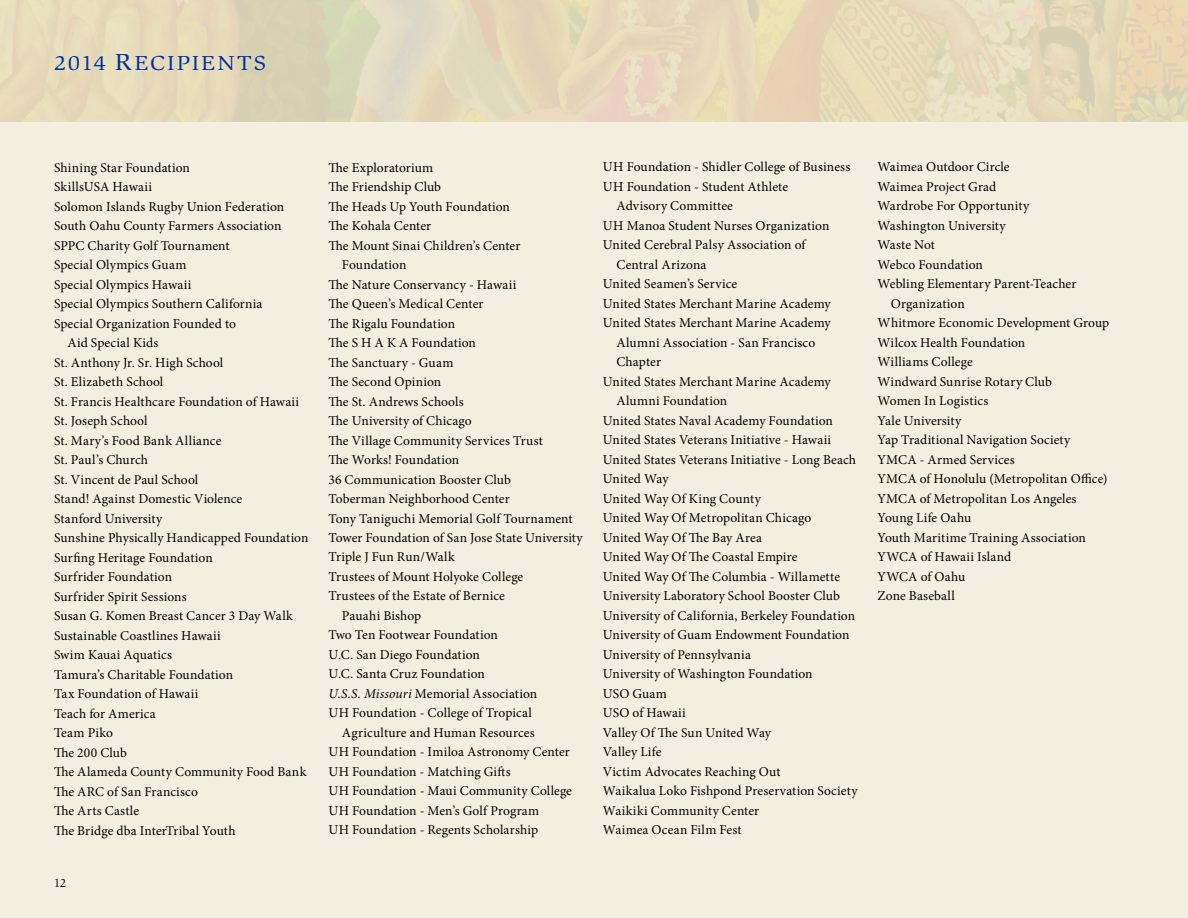
<style>
.page{position:relative;width:1188px;height:918px;background:#f3efe0}
.page>*{position:absolute;margin:0;border:0;box-sizing:border-box;transform-origin:0 0}
.t1{font:21px "Slimbach";letter-spacing:.075em;color:#0032a0;scale:1.15 1}
.t2{font:13.5px "Minion Pro";letter-spacing:.005em;color:#000}
.t3{font:13.5px "Minion Pro";letter-spacing:.025em;color:#000}
.t4{font:12px "Slimbach";color:#000}
.s1{font-size:24px}
.s2{font-style:italic}
</style>
<div class="page">
<h1 class="t1" style="left:54px;top:49px;width:186px">2014 <span class="s1">R</span>ECIPIENTS</h1>
<p class="t2" style="left:54px;top:158px;width:137px">Shining Star Foundation</p>
<p class="t2" style="left:54px;top:178px;width:100px">SkillsUSA Hawaii</p>
<p class="t2" style="left:54px;top:197px;width:232px">Solomon Islands Rugby Union Federation</p>
<p class="t2" style="left:54px;top:217px;width:229px">South Oahu County Farmers Association</p>
<p class="t2" style="left:54px;top:236px;width:177px">SPPC Charity Golf Tournament</p>
<p class="t2" style="left:54px;top:256px;width:134px">Special Olympics Guam</p>
<p class="t2" style="left:54px;top:275px;width:139px">Special Olympics Hawaii</p>
<p class="t2" style="left:54px;top:295px;width:210px">Special Olympics Southern California</p>
<p class="t2" style="left:54px;top:314px;width:184px">Special Organization Founded to</p>
<p class="t2" style="left:68px;top:334px;width:93px">Aid Special Kids</p>
<p class="t2" style="left:54px;top:353px;width:171px">St. Anthony Jr. Sr. High School</p>
<p class="t2" style="left:54px;top:373px;width:111px">St. Elizabeth School</p>
<p class="t2" style="left:54px;top:392px;width:247px">St. Francis Healthcare Foundation of Hawaii</p>
<p class="t2" style="left:54px;top:412px;width:95px">St. Joseph School</p>
<p class="t2" style="left:54px;top:431px;width:169px">St. Mary’s Food Bank Alliance</p>
<p class="t2" style="left:54px;top:451px;width:96px">St. Paul’s Church</p>
<p class="t2" style="left:54px;top:470px;width:146px">St. Vincent de Paul School</p>
<p class="t2" style="left:54px;top:490px;width:190px">Stand! Against Domestic Violence</p>
<p class="t2" style="left:54px;top:509px;width:110px">Stanford University</p>
<p class="t2" style="left:54px;top:529px;width:256px">Sunshine Physically Handicapped Foundation</p>
<p class="t2" style="left:54px;top:548px;width:160px">Surfing Heritage Foundation</p>
<p class="t2" style="left:54px;top:568px;width:120px">Surfrider Foundation</p>
<p class="t2" style="left:54px;top:587px;width:134px">Surfrider Spirit Sessions</p>
<p class="t2" style="left:54px;top:607px;width:240px">Susan G. Komen Breast Cancer 3 Day Walk</p>
<p class="t2" style="left:54px;top:626px;width:168px">Sustainable Coastlines Hawaii</p>
<p class="t2" style="left:54px;top:646px;width:120px">Swim Kauai Aquatics</p>
<p class="t2" style="left:54px;top:665px;width:181px">Tamura’s Charitable Foundation</p>
<p class="t2" style="left:54px;top:685px;width:146px">Tax Foundation of Hawaii</p>
<p class="t2" style="left:54px;top:704px;width:103px">Teach for America</p>
<p class="t2" style="left:54px;top:724px;width:61px">Team Piko</p>
<p class="t2" style="left:54px;top:743px;width:74px">The 200 Club</p>
<p class="t2" style="left:54px;top:763px;width:254px">The Alameda County Community Food Bank</p>
<p class="t2" style="left:54px;top:782px;width:145px">The ARC of San Francisco</p>
<p class="t2" style="left:54px;top:802px;width:87px">The Arts Castle</p>
<p class="t2" style="left:54px;top:821px;width:183px">The Bridge dba InterTribal Youth</p>
<p class="t4" style="left:54px;top:875px;width:14px">12</p>
<p class="t2" style="left:328px;top:158px;width:106px">The Exploratorium</p>
<p class="t2" style="left:328px;top:178px;width:114px">The Friendship Club</p>
<p class="t2" style="left:328px;top:197px;width:183px">The Heads Up Youth Foundation</p>
<p class="t2" style="left:328px;top:217px;width:104px">The Kohala Center</p>
<p class="t2" style="left:328px;top:236px;width:193px">The Mount Sinai Children’s Center</p>
<p class="t2" style="left:342px;top:256px;width:66px">Foundation</p>
<p class="t2" style="left:328px;top:275px;width:189px">The Nature Conservancy - Hawaii</p>
<p class="t2" style="left:328px;top:295px;width:157px">The Queen’s Medical Center</p>
<p class="t2" style="left:328px;top:314px;width:128px">The Rigalu Foundation</p>
<p class="t2" style="left:328px;top:334px;width:149px">The S H A K A Foundation</p>
<p class="t3" style="left:328px;top:353px;width:126px">The Sanctuary - Guam</p>
<p class="t2" style="left:328px;top:373px;width:114px">The Second Opinion</p>
<p class="t2" style="left:328px;top:392px;width:137px">The St. Andrews Schools</p>
<p class="t2" style="left:328px;top:412px;width:145px">The University of Chicago</p>
<p class="t2" style="left:328px;top:431px;width:216px">The Village Community Services Trust</p>
<p class="t2" style="left:328px;top:451px;width:132px">The Works! Foundation</p>
<p class="t2" style="left:328px;top:470px;width:184px">36 Communication Booster Club</p>
<p class="t2" style="left:328px;top:490px;width:183px">Toberman Neighborhood Center</p>
<p class="t2" style="left:328px;top:509px;width:246px">Tony Taniguchi Memorial Golf Tournament</p>
<p class="t2" style="left:328px;top:529px;width:256px">Tower Foundation of San Jose State University</p>
<p class="t2" style="left:328px;top:548px;width:128px">Triple J Fun Run/Walk</p>
<p class="t2" style="left:328px;top:568px;width:196px">Trustees of Mount Holyoke College</p>
<p class="t2" style="left:328px;top:587px;width:178px">Trustees of the Estate of Bernice</p>
<p class="t2" style="left:342px;top:607px;width:81px">Pauahi Bishop</p>
<p class="t2" style="left:328px;top:626px;width:171px">Two Ten Footwear Foundation</p>
<p class="t2" style="left:328px;top:646px;width:153px">U.C. San Diego Foundation</p>
<p class="t2" style="left:328px;top:665px;width:158px">U.C. Santa Cruz Foundation</p>
<p class="t2" style="left:328px;top:685px;width:210px"><span class="s2">U.S.S. Missouri</span> Memorial Association</p>
<p class="t2" style="left:328px;top:704px;width:205px">UH Foundation - College of Tropical</p>
<p class="t2" style="left:342px;top:724px;width:194px">Agriculture and Human Resources</p>
<p class="t2" style="left:328px;top:743px;width:243px">UH Foundation - Imiloa Astronomy Center</p>
<p class="t2" style="left:328px;top:763px;width:184px">UH Foundation - Matching Gifts</p>
<p class="t2" style="left:328px;top:782px;width:245px">UH Foundation - Maui Community College</p>
<p class="t2" style="left:328px;top:802px;width:212px">UH Foundation - Men’s Golf Program</p>
<p class="t2" style="left:328px;top:821px;width:211px">UH Foundation - Regents Scholarship</p>
<p class="t2" style="left:603px;top:158px;width:249px">UH Foundation - Shidler College of Business</p>
<p class="t2" style="left:603px;top:178px;width:187px">UH Foundation - Student Athlete</p>
<p class="t2" style="left:616px;top:197px;width:118px">Advisory Committee</p>
<p class="t2" style="left:603px;top:217px;width:228px">UH Manoa Student Nurses Organization</p>
<p class="t2" style="left:603px;top:236px;width:204px">United Cerebral Palsy Association of</p>
<p class="t2" style="left:616px;top:256px;width:92px">Central Arizona</p>
<p class="t2" style="left:603px;top:275px;width:136px">United Seamen’s Service</p>
<p class="t2" style="left:603px;top:295px;width:229px">United States Merchant Marine Academy</p>
<p class="t2" style="left:603px;top:314px;width:229px">United States Merchant Marine Academy</p>
<p class="t2" style="left:616px;top:334px;width:200px">Alumni Association - San Francisco</p>
<p class="t2" style="left:616px;top:353px;width:46px">Chapter</p>
<p class="t2" style="left:603px;top:372px;width:229px">United States Merchant Marine Academy</p>
<p class="t2" style="left:616px;top:392px;width:112px">Alumni Foundation</p>
<p class="t2" style="left:603px;top:411px;width:232px">United States Naval Academy Foundation</p>
<p class="t2" style="left:603px;top:431px;width:230px">United States Veterans Initiative - Hawaii</p>
<p class="t2" style="left:603px;top:450px;width:255px">United States Veterans Initiative - Long Beach</p>
<p class="t2" style="left:603px;top:470px;width:67px">United Way</p>
<p class="t2" style="left:603px;top:489px;width:159px">United Way Of King County</p>
<p class="t2" style="left:603px;top:509px;width:210px">United Way Of Metropolitan Chicago</p>
<p class="t2" style="left:603px;top:528px;width:161px">United Way Of The Bay Area</p>
<p class="t2" style="left:603px;top:548px;width:196px">United Way Of The Coastal Empire</p>
<p class="t2" style="left:603px;top:567px;width:239px">United Way Of The Columbia - Willamette</p>
<p class="t2" style="left:603px;top:587px;width:238px">University Laboratory School Booster Club</p>
<p class="t2" style="left:603px;top:606px;width:254px">University of California, Berkeley Foundation</p>
<p class="t2" style="left:603px;top:626px;width:248px">University of Guam Endowment Foundation</p>
<p class="t2" style="left:603px;top:645px;width:149px">University of Pennsylvania</p>
<p class="t2" style="left:603px;top:665px;width:211px">University of Washington Foundation</p>
<p class="t2" style="left:603px;top:684px;width:66px">USO Guam</p>
<p class="t2" style="left:603px;top:704px;width:84px">USO of Hawaii</p>
<p class="t2" style="left:603px;top:723px;width:170px">Valley Of The Sun United Way</p>
<p class="t2" style="left:603px;top:743px;width:60px">Valley Life</p>
<p class="t2" style="left:603px;top:762px;width:179px">Victim Advocates Reaching Out</p>
<p class="t2" style="left:603px;top:782px;width:256px">Waikalua Loko Fishpond Preservation Society</p>
<p class="t2" style="left:603px;top:801px;width:158px">Waikiki Community Center</p>
<p class="t2" style="left:603px;top:821px;width:140px">Waimea Ocean Film Fest</p>
<p class="t2" style="left:877px;top:158px;width:134px">Waimea Outdoor Circle</p>
<p class="t2" style="left:877px;top:177px;width:120px">Waimea Project Grad</p>
<p class="t2" style="left:877px;top:197px;width:153px">Wardrobe For Opportunity</p>
<p class="t2" style="left:877px;top:216px;width:130px">Washington University</p>
<p class="t2" style="left:877px;top:236px;width:59px">Waste Not</p>
<p class="t2" style="left:877px;top:255px;width:107px">Webco Foundation</p>
<p class="t2" style="left:877px;top:275px;width:200px">Webling Elementary Parent-Teacher</p>
<p class="t2" style="left:891px;top:294px;width:75px">Organization</p>
<p class="t2" style="left:877px;top:314px;width:233px">Whitmore Economic Development Group</p>
<p class="t2" style="left:877px;top:333px;width:149px">Wilcox Health Foundation</p>
<p class="t2" style="left:877px;top:353px;width:97px">Williams College</p>
<p class="t2" style="left:877px;top:372px;width:176px">Windward Sunrise Rotary Club</p>
<p class="t2" style="left:877px;top:392px;width:112px">Women In Logistics</p>
<p class="t2" style="left:877px;top:411px;width:85px">Yale University</p>
<p class="t2" style="left:877px;top:431px;width:194px">Yap Traditional Navigation Society</p>
<p class="t2" style="left:877px;top:450px;width:139px">YMCA - Armed Services</p>
<p class="t2" style="left:877px;top:470px;width:232px">YMCA of Honolulu (Metropolitan Office)</p>
<p class="t2" style="left:877px;top:489px;width:201px">YMCA of Metropolitan Los Angeles</p>
<p class="t2" style="left:877px;top:509px;width:95px">Young Life Oahu</p>
<p class="t2" style="left:877px;top:528px;width:210px">Youth Maritime Training Association</p>
<p class="t2" style="left:877px;top:548px;width:135px">YWCA of Hawaii Island</p>
<p class="t2" style="left:877px;top:567px;width:90px">YWCA of Oahu</p>
<p class="t2" style="left:877px;top:587px;width:79px">Zone Baseball</p>
</div>
